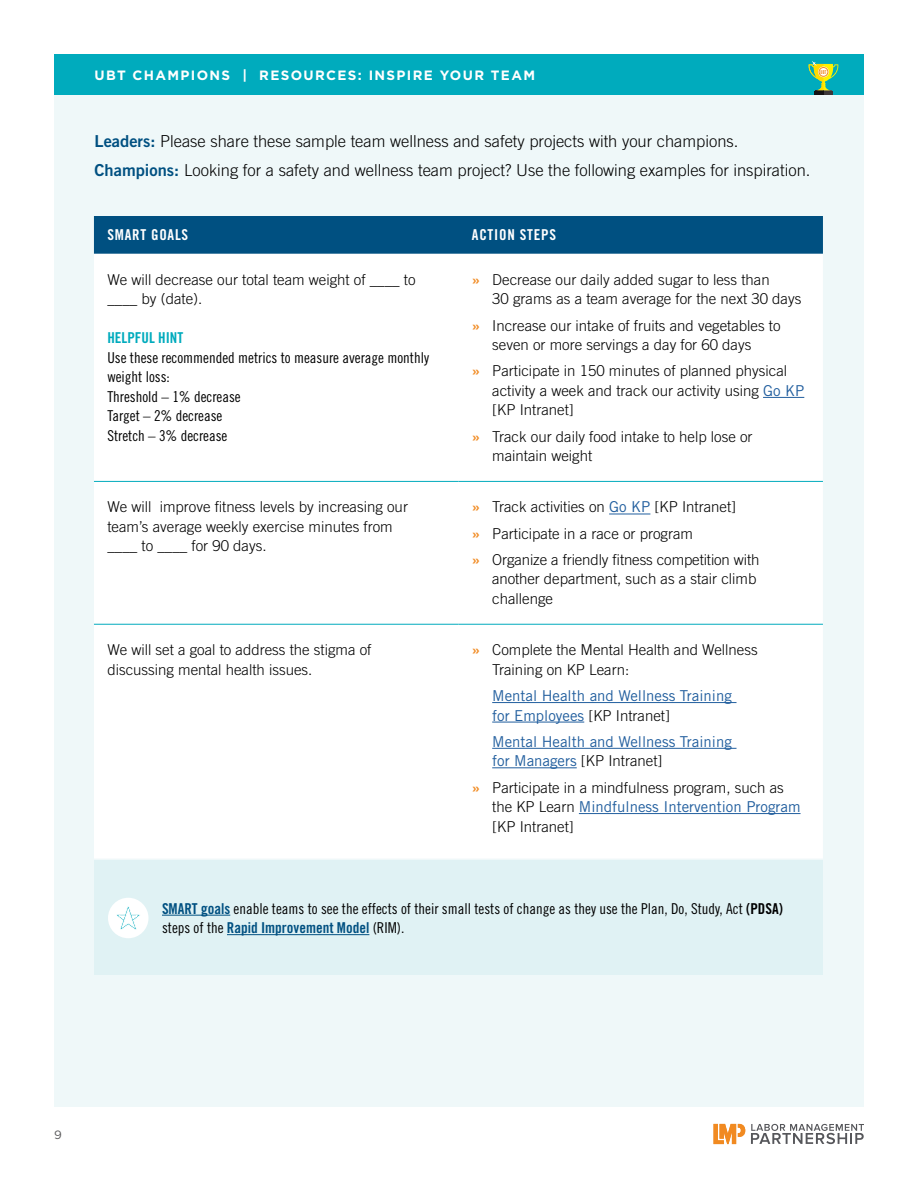
<style>
.page{position:relative;width:918px;height:1188px;background:#fff}
.page>*{position:absolute;margin:0;border:0;box-sizing:border-box;transform-origin:0 0}
.t1{font:300 16.5px "Trade Gothic LT Std";color:#000}
.t2{font:300 15px/19.5px "Trade Gothic LT Std";color:#000}
.t3{font:15px/19.5px "Trade Gothic LT Std Cn 18";color:#000}
.t4{font:15px/19.5px "Trade Gothic LT Std";color:#215e9e}
.t5{font:15px "Trade Gothic LT Std Bd Cn 20";letter-spacing:.05em;color:#fff}
.t6{font:15px "Trade Gothic LT Std Bd Cn 20";color:#00abbd}
.t7{font:700 13.5px "Gotham";letter-spacing:.1em;color:#fff}
.t8{font:12px "Gotham";color:#5a5a5c}
.t9{font:5.25px "League Gothic";color:#f18a21}
.s1{font-family:"Trade Gothic LT Std Bd 2";font-weight:400;color:#005081}
.s2{font-family:"Trade Gothic LT Std Bd 2";font-weight:400;color:#f18a21}
.s3{font-weight:400;color:#215e9e}
.s4{font-weight:300;color:#000}
.s5{font-family:"Trade Gothic LT Std Bd Cn 20";color:#005081}
.s6{font-family:"Trade Gothic LT Std Bd Cn 20"}
</style>
<div class="page">
<svg style="left:751px;top:1124px;width:113px;height:20px"></svg>
<svg style="left:713px;top:1124px;width:32px;height:20px"></svg>
<div style="left:54px;top:54px;width:810px;height:1053px;background:#eff8f9"></div>
<div style="left:54px;top:54px;width:810px;height:40px;background:#00abbd"></div>
<svg style="left:808px;top:61px;width:31px;height:33px"></svg>
<div style="left:818px;top:67px;width:11px;height:10px;background:#fff;border-radius:50%"></div>
<div style="left:819px;top:67px;width:9px;height:10px;border:1px solid #f18a21;border-radius:50%"></div>
<div style="left:94px;top:216px;width:729px;height:38px;background:#005081"></div>
<div style="left:94px;top:254px;width:729px;height:604px;background:#fff"></div>
<hr style="left:94px;top:481px;width:364px;height:1px;background:#00abbd">
<hr style="left:458px;top:481px;width:365px;height:1px;background:#00abbd">
<hr style="left:94px;top:624px;width:364px;height:1px;background:#00abbd">
<hr style="left:458px;top:624px;width:365px;height:1px;background:#00abbd">
<hr style="left:763px;top:397px;width:41px;height:1px;background:#215e9e">
<hr style="left:609px;top:514px;width:41px;height:1px;background:#215e9e">
<hr style="left:492px;top:702px;width:245px;height:1px;background:#215e9e">
<hr style="left:492px;top:722px;width:92px;height:1px;background:#215e9e">
<hr style="left:492px;top:748px;width:245px;height:1px;background:#215e9e">
<hr style="left:492px;top:767px;width:85px;height:1px;background:#215e9e">
<hr style="left:579px;top:813px;width:222px;height:1px;background:#215e9e">
<div style="left:94px;top:861px;width:729px;height:114px;background:#e0f2f4"></div>
<hr style="left:162px;top:915px;width:68px;height:1px;background:#005081">
<hr style="left:227px;top:934px;width:142px;height:1px;background:#005081">
<div style="left:108px;top:898px;width:40px;height:40px;background:#fff;border-radius:50%"></div>
<svg style="left:117px;top:906px;width:23px;height:24px"></svg>
<p class="t7" style="left:94px;top:66px;width:442px">UBT CHAMPIONS | RESOURCES: INSPIRE YOUR TEAM</p>
<p class="t9" style="left:821px;top:69px;width:7px">UBT</p>
<p class="t1" style="left:94px;top:131px;width:645px"><span class="s1">Leaders:</span> Please share these sample team wellness and safety projects with your champions.</p>
<p class="t1" style="left:94px;top:161px;width:717px"><span class="s1">Champions:</span> Looking for a safety and wellness team project? Use the following examples for inspiration.</p>
<p class="t5" style="left:107px;top:226px;width:82px">SMART GOALS</p>
<p class="t5" style="left:472px;top:226px;width:86px">ACTION STEPS</p>
<p class="t2" style="left:107px;top:270px;width:310px">We will decrease our total team weight of ____ to ____ by (date).</p>
<p class="t6" style="left:107px;top:329px;width:77px">HELPFUL HINT</p>
<p class="t3" style="left:107px;top:348px;width:323px">Use these recommended metrics to measure average monthly weight loss:</p>
<p class="t3" style="left:107px;top:387px;width:135px">Threshold – 1% decrease</p>
<p class="t3" style="left:107px;top:406px;width:116px">Target – 2% decrease</p>
<p class="t3" style="left:107px;top:426px;width:121px">Stretch – 3% decrease</p>
<p class="t2" style="left:492px;top:270px;width:311px;text-indent:-20px"><span class="s2">»</span> Decrease our daily added sugar to less than<br>30 grams as a team average for the next 30 days</p>
<p class="t2" style="left:472px;top:315px;width:310px;text-align:center"><span class="s2">»</span> Increase our intake of fruits and vegetables to seven or more servings a day for 60 days</p>
<p class="t2" style="left:492px;top:361px;width:314px;text-indent:-20px"><span class="s2">»</span> Participate in 150 minutes of planned physical activity a week and track our activity using <span class="s3">Go KP </span>[KP Intranet]</p>
<p class="t2" style="left:492px;top:426px;width:262px;text-indent:-20px"><span class="s2">»</span> Track our daily food intake to help lose or maintain weight</p>
<p class="t2" style="left:107px;top:497px;width:302px">We will improve fitness levels by increasing our team’s average weekly exercise minutes from</p>
<p class="t2" style="left:107px;top:536px;width:161px">____ to ____ for 90 days.</p>
<p class="t2" style="left:107px;top:640px;width:265px">We will set a goal to address the stigma of</p>
<p class="t2" style="left:107px;top:660px;width:207px">discussing mental health issues.</p>
<p class="t2" style="left:472px;top:497px;width:266px"><span class="s2">»</span> Track activities on <span class="s3">Go KP</span> [KP Intranet]</p>
<p class="t2" style="left:472px;top:523px;width:223px"><span class="s2">»</span> Participate in a race or program</p>
<p class="t2" style="left:492px;top:550px;width:269px;text-indent:-20px"><span class="s2">»</span> Organize a friendly fitness competition with another department, such as a stair climb challenge</p>
<p class="t2" style="left:492px;top:640px;width:267px;text-indent:-20px"><span class="s2">»</span> Complete the Mental Health and Wellness<br>Training on KP Learn:</p>
<p class="t4" style="left:492px;top:686px;width:241px">Mental Health and Wellness Training for Employees <span class="s4">[KP Intranet]</span></p>
<p class="t4" style="left:492px;top:732px;width:241px">Mental Health and Wellness Training for Managers <span class="s4">[KP Intranet]</span></p>
<p class="t2" style="left:492px;top:777px;width:310px;text-indent:-20px"><span class="s2">»</span> Participate in a mindfulness program, such as the KP Learn <span class="s3">Mindfulness Intervention Program </span>[KP Intranet]</p>
<p class="t3" style="left:162px;top:898px;width:622px"><span class="s5">SMART goals</span> enable teams to see the effects of their small tests of change as they use the Plan, Do, Study, Act <span class="s6">(PDSA) </span>steps of the <span class="s5">Rapid Improvement Model</span> (RIM).</p>
<p class="t8" style="left:54px;top:1127px;width:9px">9</p>
</div>
